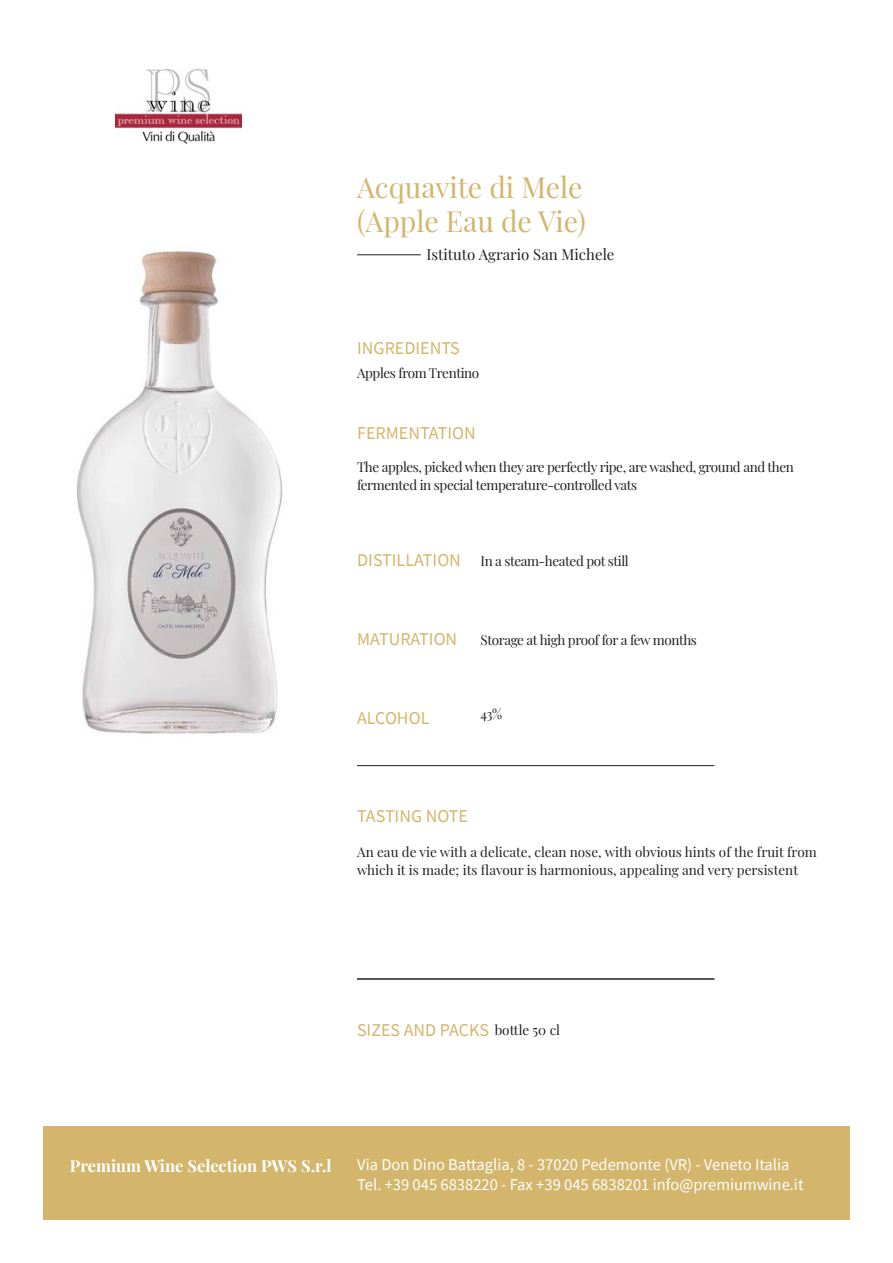
<style>
.page{position:relative;width:893px;height:1263px;background:#fff}
.page>*{position:absolute;margin:0;border:0;box-sizing:border-box;transform-origin:0 0}
.t1{font:28.5px "Playfair Display";color:#d3b66b}
.t2{font:18px "Source Sans Pro";color:#d3b66b}
.t3{font:16.5px/19.8px "Source Sans Pro";color:#fff}
.t4{font:700 16.5px "Playfair Display";color:#fff}
.t5{font:15px "Playfair Display";color:#231f20}
.t6{font:13.5px/18px "Playfair Display";letter-spacing:-.03em;color:#231f20}
.t7{font:13.5px/18px "Playfair Display";color:#231f20}
</style>
<div class="page">
<div style="left:43px;top:1126px;width:807px;height:94px;background:#d3b66b"></div>
<hr style="left:357px;top:255px;width:64px;height:1px;background:#231f20">
<hr style="left:357px;top:765px;width:357px;height:1px;background:#231f20">
<hr style="left:357px;top:979px;width:357px;height:1px;background:#231f20">
<img style="left:115px;top:70px;width:127px;height:74px">
<img style="left:76px;top:250px;width:207px;height:484px">
<p class="t1" style="left:357px;top:165px;width:227px">Acquavite di Mele</p>
<p class="t1" style="left:357px;top:199px;width:230px">(Apple Eau de Vie)</p>
<p class="t5" style="left:426px;top:243px;width:189px">Istituto Agrario San Michele</p>
<h2 class="t2" style="left:357px;top:336px;width:104px">INGREDIENTS</h2>
<p class="t6" style="left:357px;top:363px;width:124px">Apples from Trentino</p>
<h2 class="t2" style="left:357px;top:422px;width:120px">FERMENTATION</h2>
<p class="t6" style="left:357px;top:457px;width:438px">The apples, picked when they are perfectly ripe, are washed, ground and then fermented in special temperature-controlled vats</p>
<h2 class="t2" style="left:357px;top:549px;width:105px">DISTILLATION</h2>
<p class="t6" style="left:480px;top:551px;width:150px">In a steam-heated pot still</p>
<h2 class="t2" style="left:357px;top:627px;width:102px">MATURATION</h2>
<h2 class="t2" style="left:357px;top:706px;width:74px">ALCOHOL</h2>
<p class="t6" style="left:480px;top:630px;width:218px">Storage at high proof for a few months</p>
<p class="t6" style="left:480px;top:704px;width:23px">43%</p>
<h2 class="t2" style="left:357px;top:805px;width:113px">TASTING NOTE</h2>
<p class="t7" style="left:357px;top:842px;width:461px">An eau de vie with a delicate, clean nose, with obvious hints of the fruit from which it is made; its flavour is harmonious, appealing and very persistent</p>
<h2 class="t2" style="left:357px;top:1018px;width:133px">SIZES AND PACKS</h2>
<p class="t7" style="left:495px;top:1020px;width:67px">bottle 50 cl</p>
<p class="t4" style="left:70px;top:1152px;width:263px">Premium Wine Selection PWS S.r.l</p>
<p class="t3" style="left:357px;top:1155px;width:448px">Via Don Dino Battaglia, 8 - 37020 Pedemonte (VR) - Veneto Italia<br>Tel. +39 045 6838220 - Fax +39 045 6838201 info@premiumwine.it</p>
</div>
